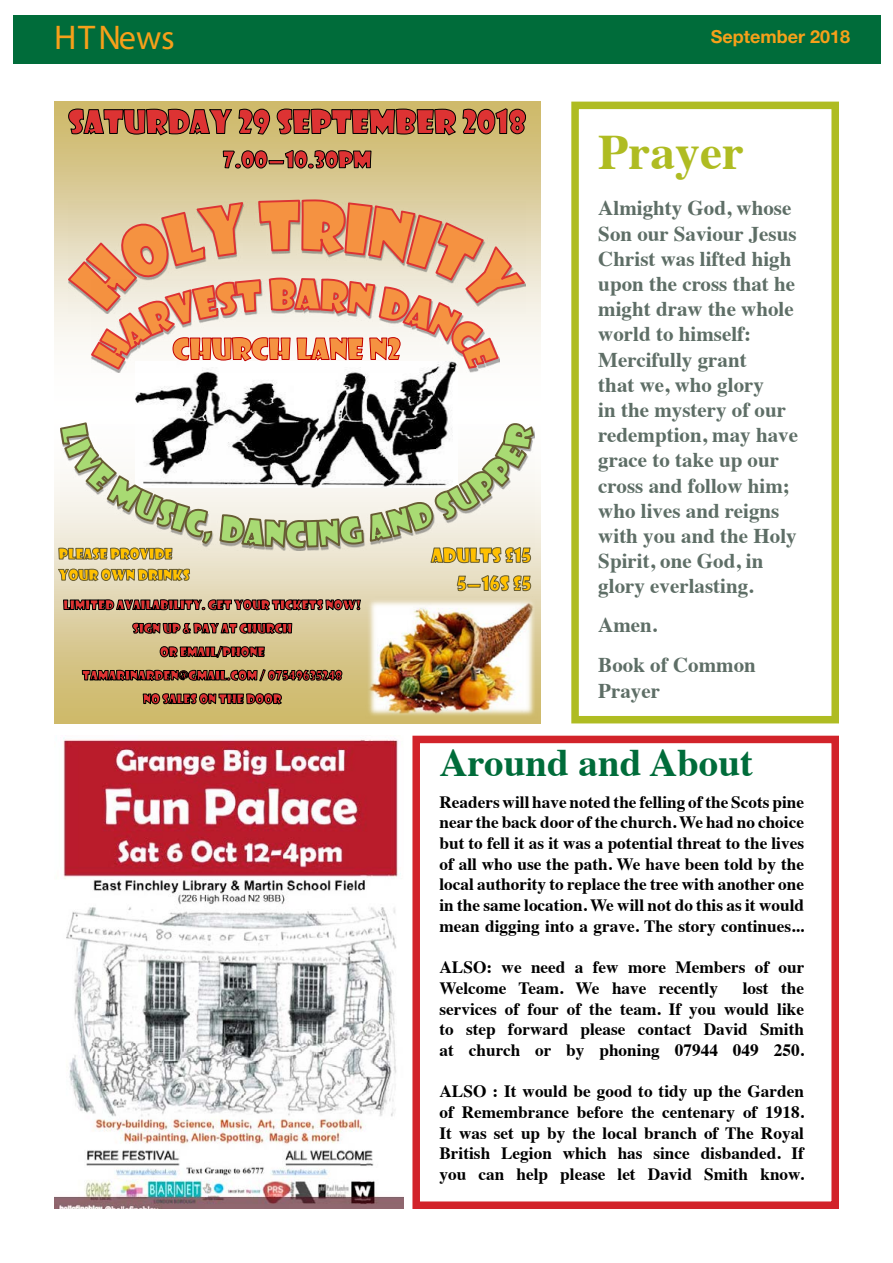
<style>
.page{position:relative;width:893px;height:1263px;background:#fff}
.page>*{position:absolute;margin:0;border:0;box-sizing:border-box;transform-origin:0 0}
.t1{font:700 49.5px "Times";color:#afbc22}
.t2{font:700 39px "Times";color:#006c3a}
.t3{font:34.35px "Myriad Pro";color:#f6a01a}
.t4{font:700 21px/25.2px "Times";color:#5e6e66}
.t5{font:700 18px "Helvetica Neue";color:#f6a01a}
.t6{font:700 17.25px/20.7px "Times";color:#000;text-align:justify}
</style>
<div class="page">
<div style="left:13px;top:15px;width:867px;height:49px;background:#006c3a"></div>
<div style="left:571px;top:102px;width:268px;height:621px;border:8px solid #afbc22"></div>
<svg style="left:54px;top:102px;width:486px;height:621px"></svg>
<svg style="left:68px;top:102px;width:458px;height:34px;background:#b76946"></svg>
<svg style="left:223px;top:150px;width:149px;height:19px;background:#a86047"></svg>
<img style="left:135px;top:372px;width:323px;height:49px">
<img style="left:365px;top:597px;width:172px;height:122px">
<svg style="left:66px;top:199px;width:461px;height:172px;background:#eab694"></svg>
<img style="left:58px;top:421px;width:477px;height:296px">
<img style="left:54px;top:738px;width:349px;height:471px">
<div style="left:412px;top:736px;width:427px;height:473px;border:8px solid #d2232a"></div>
<h3 class="t3" style="left:54px;top:16px;width:122px">H T News</h3>
<p class="t5" style="left:711px;top:25px;width:141px">September 2018</p>
<h1 class="t1" style="left:598px;top:104px;width:147px">Prayer</h1>
<p class="t4" style="left:598px;top:193px;width:201px">Almighty God, whose<br>Son our Saviour Jesus<br>Christ was lifted high upon the cross that he might draw the whole world to himself:<br>Mercifully grant<br>that we, who glory<br>in the mystery of our redemption, may have grace to take up our cross and follow him; who lives and reigns with you and the Holy<br>Spirit, one God, in glory everlasting.</p>
<p class="t4" style="left:598px;top:603px;width:159px;line-height:40.2px">Amen.<br>Book of Common</p>
<p class="t4" style="left:598px;top:676px;width:63px">Prayer</p>
<h2 class="t2" style="left:439px;top:726px;width:315px">Around and About</h2>
<p class="t6" style="left:439px;top:789px;width:366px">Readers will have noted the felling of the Scots pine near the back door of the church. We had no choice but to fell it as it was a potential threat to the lives of all who use the path. We have been told by the local authority to replace the tree with another one in the same location. We will not do this as it would mean digging into a grave. The story continues...</p>
<p class="t6" style="left:439px;top:955px;width:366px">ALSO: we need a few more Members of our<br>Welcome Team. We have recently</p>
<p class="t6" style="left:439px;top:976px;width:366px;text-indent:303px">lost the services of four of the team. If you would like to step forward please contact David Smith at church or by phoning 07944 049 250.</p>
<p class="t6" style="left:439px;top:1079px;width:366px">ALSO : It would be good to tidy up the Garden of Remembrance before the centenary of 1918.<br>It was set up by the local branch of The Royal British Legion which has since disbanded. If you can help please let David Smith know.</p>
</div>
